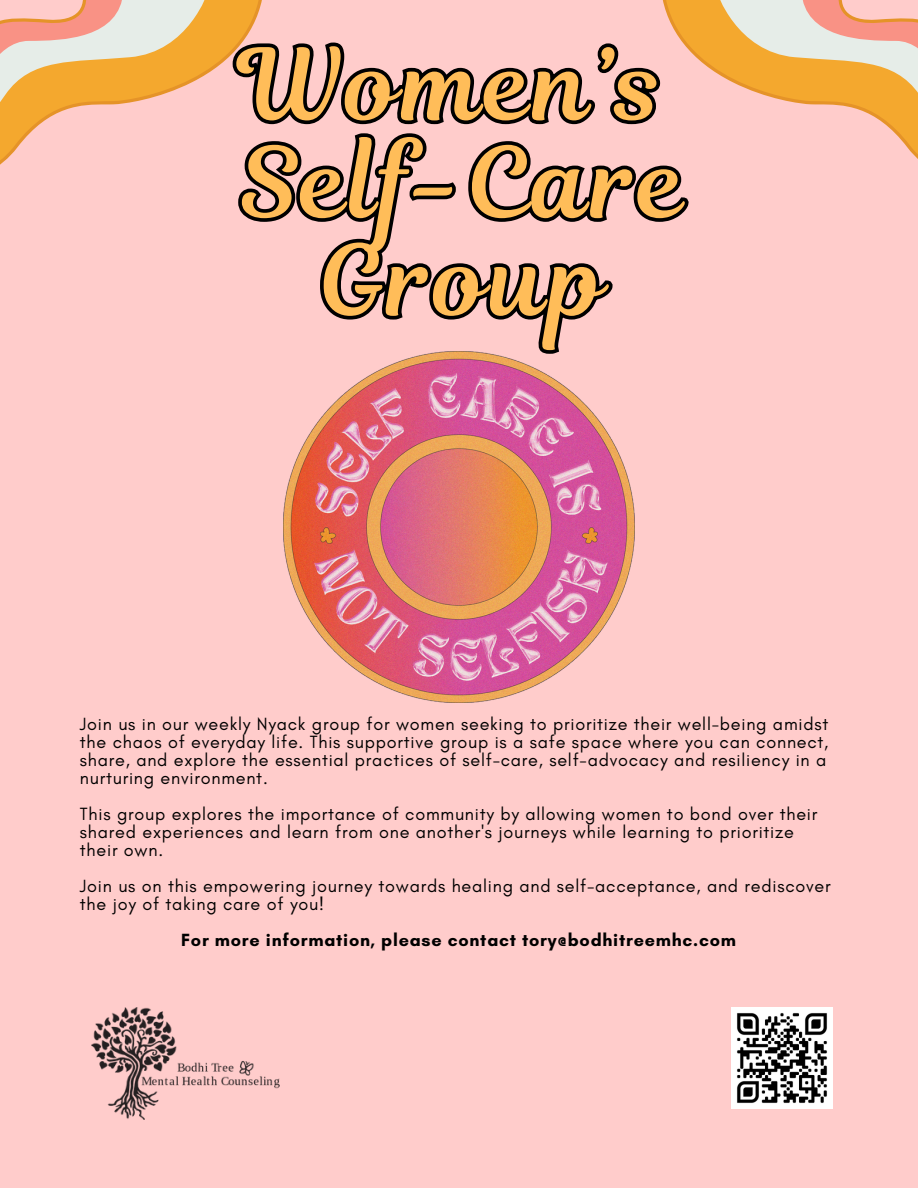
<style>
.page{position:relative;width:918px;height:1188px;background:#ffcccb}
.page>*{position:absolute;margin:0;border:0;box-sizing:border-box;transform-origin:0 0}
.t1{font:97.8px/97.6px "Magnolia Script";letter-spacing:.04em;color:#ffbd59;text-align:center}
.t2{font:18px/18px "Glacial Indifference";letter-spacing:.04em;color:#000}
.t3{font:700 18px "Glacial Indifference";letter-spacing:.04em;color:#000}
</style>
<div class="page">
<img style="left:284px;top:359px;width:351px;height:343px">
<img style="left:92px;top:1007px;width:188px;height:113px">
<img style="left:731px;top:1007px;width:101px;height:102px">
<svg style="left:665px;top:0;width:52px;height:73px;fill:#f4a82e"></svg>
<svg style="left:717px;top:0;width:201px;height:159px"></svg>
<svg style="left:263px;top:37px;width:403px;height:88px"></svg>
<svg style="left:238px;top:133px;width:451px;height:101px"></svg>
<svg style="left:320px;top:234px;width:293px;height:125px"></svg>
<svg style="left:208px;top:0;width:52px;height:195px"></svg>
<svg style="left:0;top:0;width:208px;height:165px"></svg>
<p class="t1" style="left:238px;top:37px;width:448px">Women’s<br>Self-Care<br>Group</p>
<p class="t2" style="left:80px;top:715px;width:750px;text-align:justify">Join us in our weekly Nyack group for women seeking to prioritize their well-being amidst the chaos of everyday life. This supportive group is a safe space where you can connect, share, and explore the essential practices of self-care, self-advocacy and resiliency in a nurturing environment.</p>
<p class="t2" style="left:80px;top:805px;width:739px">This group explores the importance of community by allowing women to bond over their shared experiences and learn from one another's journeys while learning to prioritize their own.</p>
<p class="t2" style="left:80px;top:877px;width:752px">Join us on this empowering journey towards healing and self-acceptance, and rediscover the joy of taking care of you!</p>
<h2 class="t3" style="left:181px;top:929px;width:556px">For more information, please contact tory@bodhitreemhc.com</h2>
</div>
